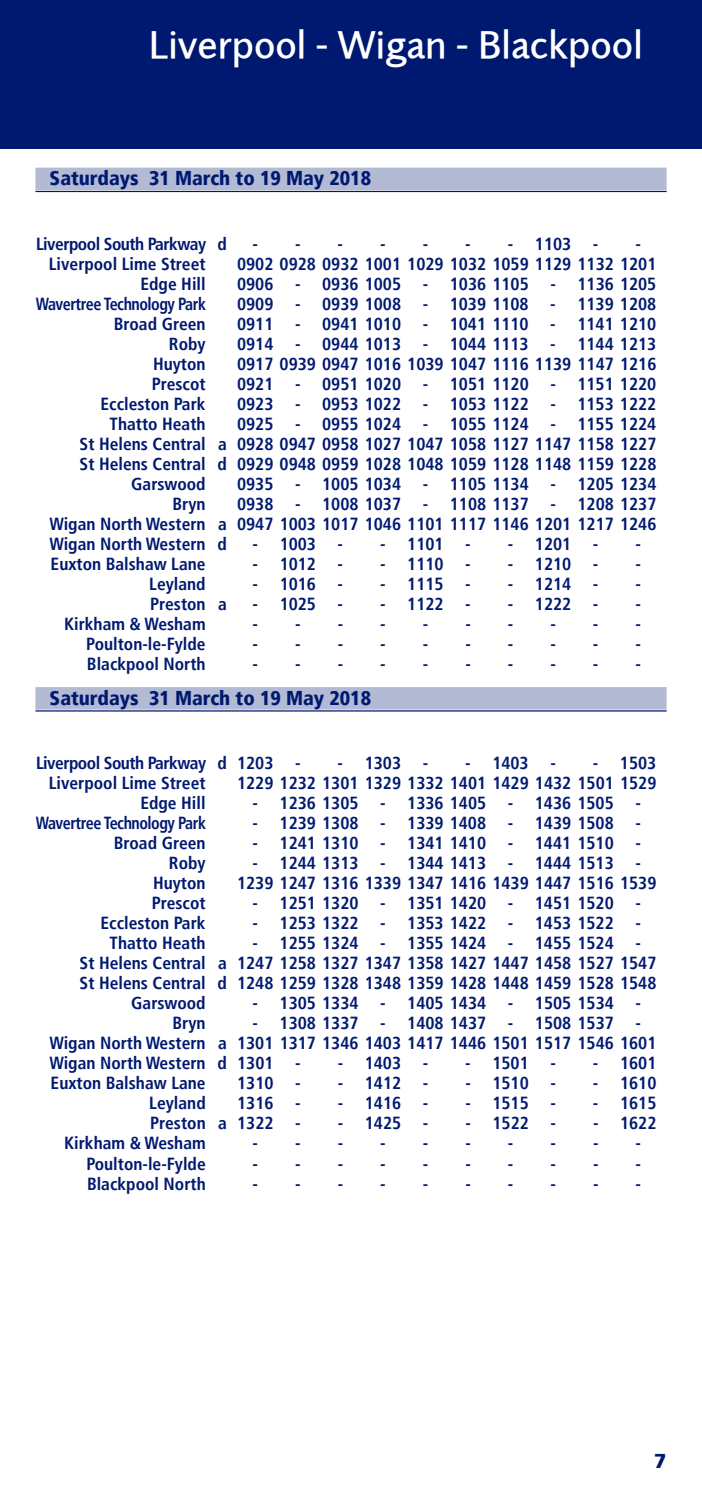
<style>
.page{position:relative;width:702px;height:1489px;background:#fff}
.page>*{position:absolute;margin:0;border:0;box-sizing:border-box;transform-origin:0 0}
.t1{font:500 40px "Foundry Sans";color:#fff}
.t2{font:900 condensed 20px "Frutiger LT";color:#001970}
.t3{font:900 20px "Frutiger LT";color:#001970}
.t4{font:700 condensed 17.5px/20px "Frutiger LT";color:#001970;text-align:justify}
.t5{font:700 condensed 17.5px "Frutiger LT";letter-spacing:-.03em;color:#001970}
.t6{font:700 condensed 17.5px "Frutiger LT";letter-spacing:-.03em;color:#001970;scale:.92 1}
</style>
<div class="page">
<div style="left:0;top:0;width:702px;height:149px;background:#001970"></div>
<div style="left:35px;top:168px;width:631px;height:22px;background:#b3bad4"></div>
<hr style="left:35px;top:191px;width:631px;height:1px;background:#001970">
<div style="left:35px;top:687px;width:631px;height:22px;background:#b3bad4"></div>
<hr style="left:35px;top:710px;width:631px;height:1px;background:#001970">
<h1 class="t1" style="left:149px;top:21px;width:495px">Liverpool - Wigan - Blackpool</h1>
<p class="t2" style="left:50px;top:166px;width:323px">Saturdays 31 March to 19 May 2018</p>
<p class="t5" style="left:36px;top:233px;width:192px">Liverpool South Parkway d</p>
<p class="t4" style="left:252px;top:234px;width:50px">- -</p>
<p class="t4" style="left:337px;top:234px;width:50px">- -</p>
<p class="t4" style="left:422px;top:234px;width:50px">- -</p>
<p class="t4" style="left:508px;top:234px;width:92px">- 1103 -</p>
<p class="t4" style="left:635px;top:234px;width:7px">-</p>
<p class="t4" style="left:49px;top:254px;width:158px">Liverpool Lime Street</p>
<p class="t4" style="left:237px;top:254px;width:421px">0902 0928 0932 1001 1029 1032 1059 1129 1132 1201</p>
<p class="t4" style="left:140px;top:274px;width:67px">Edge Hill</p>
<p class="t4" style="left:237px;top:274px;width:421px">0906 - 0936 1005 - 1036 1105 - 1136 1205</p>
<p class="t6" style="left:36px;top:293px;width:186px">Wavertree Technology Park</p>
<p class="t4" style="left:237px;top:294px;width:421px">0909 - 0939 1008 - 1039 1108 - 1139 1208</p>
<p class="t4" style="left:114px;top:314px;width:93px">Broad Green</p>
<p class="t4" style="left:237px;top:314px;width:421px">0911 - 0941 1010 - 1041 1110 - 1141 1210</p>
<p class="t4" style="left:169px;top:334px;width:38px">Roby</p>
<p class="t4" style="left:237px;top:334px;width:421px">0914 - 0944 1013 - 1044 1113 - 1144 1213</p>
<p class="t4" style="left:153px;top:354px;width:54px">Huyton</p>
<p class="t4" style="left:237px;top:354px;width:421px">0917 0939 0947 1016 1039 1047 1116 1139 1147 1216</p>
<p class="t4" style="left:152px;top:374px;width:55px">Prescot</p>
<p class="t4" style="left:237px;top:374px;width:421px">0921 - 0951 1020 - 1051 1120 - 1151 1220</p>
<p class="t4" style="left:100px;top:394px;width:107px">Eccleston Park</p>
<p class="t4" style="left:237px;top:394px;width:421px">0923 - 0953 1022 - 1053 1122 - 1153 1222</p>
<p class="t4" style="left:110px;top:414px;width:97px">Thatto Heath</p>
<p class="t4" style="left:237px;top:414px;width:421px">0925 - 0955 1024 - 1055 1124 - 1155 1224</p>
<p class="t4" style="left:80px;top:434px;width:578px">St Helens Central a 0928 0947 0958 1027 1047 1058 1127 1147 1158 1227</p>
<p class="t4" style="left:80px;top:454px;width:578px">St Helens Central d 0929 0948 0959 1028 1048 1059 1128 1148 1159 1228</p>
<p class="t4" style="left:131px;top:474px;width:76px">Garswood</p>
<p class="t4" style="left:237px;top:474px;width:421px">0935 - 1005 1034 - 1105 1134 - 1205 1234</p>
<p class="t4" style="left:172px;top:494px;width:35px">Bryn</p>
<p class="t4" style="left:49px;top:494px;width:608px;text-indent:188px">0938 - 1008 1037 - 1108 1137 - 1208 1237<br>Wigan North Western a 0947 1003 1017 1046 1101 1117 1146 1201 1217 1246<br>Wigan North Western d</p>
<p class="t4" style="left:252px;top:534px;width:92px">- 1003 -</p>
<p class="t4" style="left:380px;top:534px;width:92px">- 1101 -</p>
<p class="t4" style="left:508px;top:534px;width:92px">- 1201 -</p>
<p class="t4" style="left:635px;top:534px;width:7px">-</p>
<p class="t4" style="left:51px;top:554px;width:156px">Euxton Balshaw Lane</p>
<p class="t4" style="left:252px;top:554px;width:92px">- 1012 -</p>
<p class="t4" style="left:380px;top:554px;width:92px">- 1110 -</p>
<p class="t4" style="left:508px;top:554px;width:92px">- 1210 -</p>
<p class="t4" style="left:635px;top:554px;width:7px">-</p>
<p class="t4" style="left:149px;top:574px;width:58px">Leyland</p>
<p class="t4" style="left:252px;top:574px;width:92px">- 1016 -</p>
<p class="t4" style="left:380px;top:574px;width:92px">- 1115 -</p>
<p class="t4" style="left:508px;top:574px;width:92px">- 1214 -</p>
<p class="t4" style="left:635px;top:574px;width:7px">-</p>
<p class="t4" style="left:150px;top:594px;width:78px">Preston a</p>
<p class="t4" style="left:252px;top:594px;width:92px">- 1025 -</p>
<p class="t4" style="left:380px;top:594px;width:92px">- 1122 -</p>
<p class="t4" style="left:508px;top:594px;width:92px">- 1222 -</p>
<p class="t4" style="left:635px;top:594px;width:7px">-</p>
<p class="t4" style="left:64px;top:614px;width:143px">Kirkham &amp; Wesham</p>
<p class="t4" style="left:252px;top:614px;width:50px">- -</p>
<p class="t4" style="left:337px;top:614px;width:50px">- -</p>
<p class="t4" style="left:423px;top:614px;width:50px">- -</p>
<p class="t4" style="left:508px;top:614px;width:50px">- -</p>
<p class="t4" style="left:593px;top:614px;width:50px">- -</p>
<p class="t4" style="left:86px;top:634px;width:121px">Poulton-le-Fylde</p>
<p class="t4" style="left:252px;top:634px;width:50px">- -</p>
<p class="t4" style="left:337px;top:634px;width:50px">- -</p>
<p class="t4" style="left:423px;top:634px;width:50px">- -</p>
<p class="t4" style="left:508px;top:634px;width:50px">- -</p>
<p class="t4" style="left:593px;top:634px;width:50px">- -</p>
<p class="t4" style="left:87px;top:654px;width:120px">Blackpool North</p>
<p class="t4" style="left:252px;top:654px;width:50px">- -</p>
<p class="t4" style="left:337px;top:654px;width:50px">- -</p>
<p class="t4" style="left:423px;top:654px;width:50px">- -</p>
<p class="t4" style="left:508px;top:654px;width:50px">- -</p>
<p class="t4" style="left:593px;top:654px;width:50px">- -</p>
<p class="t2" style="left:50px;top:685px;width:323px">Saturdays 31 March to 19 May 2018</p>
<p class="t5" style="left:36px;top:752px;width:266px">Liverpool South Parkway d 1203 -</p>
<p class="t4" style="left:337px;top:753px;width:92px">- 1303 -</p>
<p class="t4" style="left:465px;top:753px;width:92px">- 1403 -</p>
<p class="t4" style="left:593px;top:753px;width:65px">- 1503</p>
<p class="t4" style="left:49px;top:773px;width:158px">Liverpool Lime Street</p>
<p class="t4" style="left:237px;top:773px;width:421px">1229 1232 1301 1329 1332 1401 1429 1432 1501 1529</p>
<p class="t4" style="left:140px;top:793px;width:67px">Edge Hill</p>
<p class="t4" style="left:252px;top:793px;width:390px">- 1236 1305 - 1336 1405 - 1436 1505 -</p>
<p class="t6" style="left:36px;top:812px;width:186px">Wavertree Technology Park</p>
<p class="t4" style="left:252px;top:813px;width:390px">- 1239 1308 - 1339 1408 - 1439 1508 -</p>
<p class="t4" style="left:114px;top:833px;width:93px">Broad Green</p>
<p class="t4" style="left:252px;top:833px;width:390px">- 1241 1310 - 1341 1410 - 1441 1510 -</p>
<p class="t4" style="left:169px;top:853px;width:38px">Roby</p>
<p class="t4" style="left:252px;top:853px;width:390px">- 1244 1313 - 1344 1413 - 1444 1513 -</p>
<p class="t4" style="left:153px;top:873px;width:54px">Huyton</p>
<p class="t4" style="left:237px;top:873px;width:421px">1239 1247 1316 1339 1347 1416 1439 1447 1516 1539</p>
<p class="t4" style="left:152px;top:893px;width:55px">Prescot</p>
<p class="t4" style="left:252px;top:893px;width:390px">- 1251 1320 - 1351 1420 - 1451 1520 -</p>
<p class="t4" style="left:100px;top:913px;width:107px">Eccleston Park</p>
<p class="t4" style="left:252px;top:913px;width:390px">- 1253 1322 - 1353 1422 - 1453 1522 -</p>
<p class="t4" style="left:110px;top:933px;width:97px">Thatto Heath</p>
<p class="t4" style="left:252px;top:933px;width:390px">- 1255 1324 - 1355 1424 - 1455 1524 -</p>
<p class="t4" style="left:80px;top:953px;width:578px">St Helens Central a 1247 1258 1327 1347 1358 1427 1447 1458 1527 1547</p>
<p class="t4" style="left:80px;top:973px;width:578px">St Helens Central d 1248 1259 1328 1348 1359 1428 1448 1459 1528 1548</p>
<p class="t4" style="left:131px;top:993px;width:76px">Garswood</p>
<p class="t4" style="left:252px;top:993px;width:390px">- 1305 1334 - 1405 1434 - 1505 1534 -</p>
<p class="t4" style="left:172px;top:1013px;width:35px">Bryn</p>
<p class="t4" style="left:49px;top:1013px;width:608px;text-align:left;text-indent:203px">- 1308 1337 - 1408 1437 - 1508 1537 -<br>Wigan North Western a 1301 1317 1346 1403 1417 1446 1501 1517 1546 1601<br>Wigan North Western d 1301 -</p>
<p class="t4" style="left:337px;top:1053px;width:92px">- 1403 -</p>
<p class="t4" style="left:465px;top:1053px;width:92px">- 1501 -</p>
<p class="t4" style="left:593px;top:1053px;width:65px">- 1601</p>
<p class="t4" style="left:51px;top:1073px;width:156px">Euxton Balshaw Lane</p>
<p class="t4" style="left:237px;top:1073px;width:65px">1310 -</p>
<p class="t4" style="left:337px;top:1073px;width:92px">- 1412 -</p>
<p class="t4" style="left:465px;top:1073px;width:92px">- 1510 -</p>
<p class="t4" style="left:593px;top:1073px;width:65px">- 1610</p>
<p class="t4" style="left:149px;top:1093px;width:58px">Leyland</p>
<p class="t4" style="left:237px;top:1093px;width:65px">1316 -</p>
<p class="t4" style="left:338px;top:1093px;width:92px">- 1416 -</p>
<p class="t4" style="left:465px;top:1093px;width:92px">- 1515 -</p>
<p class="t4" style="left:593px;top:1093px;width:65px">- 1615</p>
<p class="t4" style="left:150px;top:1113px;width:152px">Preston a 1322 -</p>
<p class="t4" style="left:338px;top:1113px;width:92px">- 1425 -</p>
<p class="t4" style="left:465px;top:1113px;width:92px">- 1522 -</p>
<p class="t4" style="left:593px;top:1113px;width:65px">- 1622</p>
<p class="t4" style="left:64px;top:1133px;width:143px">Kirkham &amp; Wesham</p>
<p class="t4" style="left:252px;top:1133px;width:50px">- -</p>
<p class="t4" style="left:338px;top:1133px;width:50px">- -</p>
<p class="t4" style="left:423px;top:1133px;width:50px">- -</p>
<p class="t4" style="left:508px;top:1133px;width:50px">- -</p>
<p class="t4" style="left:593px;top:1133px;width:50px">- -</p>
<p class="t4" style="left:86px;top:1153px;width:121px">Poulton-le-Fylde</p>
<p class="t4" style="left:252px;top:1153px;width:50px">- -</p>
<p class="t4" style="left:338px;top:1153px;width:50px">- -</p>
<p class="t4" style="left:423px;top:1153px;width:50px">- -</p>
<p class="t4" style="left:508px;top:1153px;width:50px">- -</p>
<p class="t4" style="left:593px;top:1153px;width:50px">- -</p>
<p class="t4" style="left:87px;top:1173px;width:120px">Blackpool North</p>
<p class="t4" style="left:252px;top:1173px;width:50px">- -</p>
<p class="t4" style="left:338px;top:1173px;width:50px">- -</p>
<p class="t4" style="left:423px;top:1173px;width:50px">- -</p>
<p class="t4" style="left:508px;top:1173px;width:50px">- -</p>
<p class="t4" style="left:593px;top:1173px;width:50px">- -</p>
<p class="t3" style="left:654px;top:1448px;width:14px">7</p>
</div>
